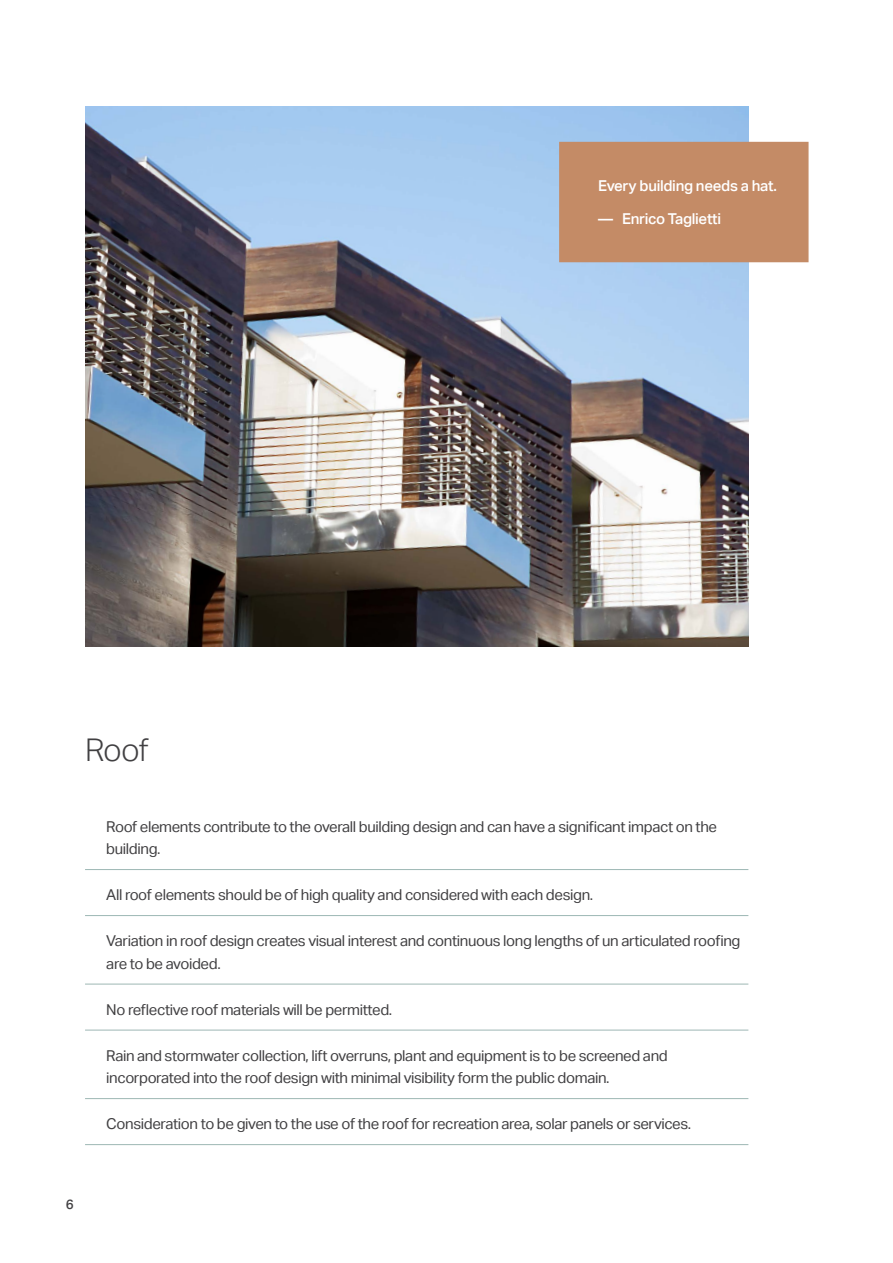
<style>
.page{position:relative;width:893px;height:1263px;background:#fff}
.page>*{position:absolute;margin:0;border:0;box-sizing:border-box;transform-origin:0 0}
.t1{font:300 31.5px "Aktiv Grotesk";color:#414042}
.t2{font:15px/22.5px "Aktiv Grotesk";letter-spacing:-.025em;color:#414042}
.t3{font:500 15px "Aktiv Grotesk";letter-spacing:-.02em;color:#fff}
.t4{font:500 13.5px "Aktiv Grotesk";color:#414042}
</style>
<div class="page">
<hr style="left:85px;top:869px;width:663px;height:1px;background:#9db7b4">
<hr style="left:85px;top:915px;width:663px;height:1px;background:#9db7b4">
<hr style="left:85px;top:984px;width:663px;height:1px;background:#9db7b4">
<hr style="left:85px;top:1030px;width:663px;height:1px;background:#9db7b4">
<hr style="left:85px;top:1098px;width:663px;height:1px;background:#9db7b4">
<hr style="left:85px;top:1144px;width:663px;height:1px;background:#9db7b4">
<img style="left:85px;top:106px;width:663px;height:540px">
<div style="left:559px;top:142px;width:249px;height:120px;background:#c48b66"></div>
<p class="t3" style="left:598px;top:176px;width:180px">Every building needs a hat.</p>
<p class="t3" style="left:598px;top:209px;width:124px">— Enrico Taglietti</p>
<h1 class="t1" style="left:85px;top:732px;width:65px">Roof</h1>
<p class="t2" style="left:106px;top:815px;width:612px">Roof elements contribute to the overall building design and can have a significant impact on the building.</p>
<p class="t2" style="left:106px;top:884px;width:488px">All roof elements should be of high quality and considered with each design.</p>
<p class="t2" style="left:106px;top:930px;width:636px">Variation in roof design creates visual interest and continuous long lengths of un articulated roofing are to be avoided.</p>
<p class="t2" style="left:106px;top:998px;width:287px">No reflective roof materials will be permitted.</p>
<p class="t2" style="left:106px;top:1044px;width:563px">Rain and stormwater collection, lift overruns, plant and equipment is to be screened and incorporated into the roof design with minimal visibility form the public domain.</p>
<p class="t2" style="left:106px;top:1113px;width:586px">Consideration to be given to the use of the roof for recreation area, solar panels or services.</p>
<p class="t4" style="left:66px;top:1196px;width:9px">6</p>
</div>
